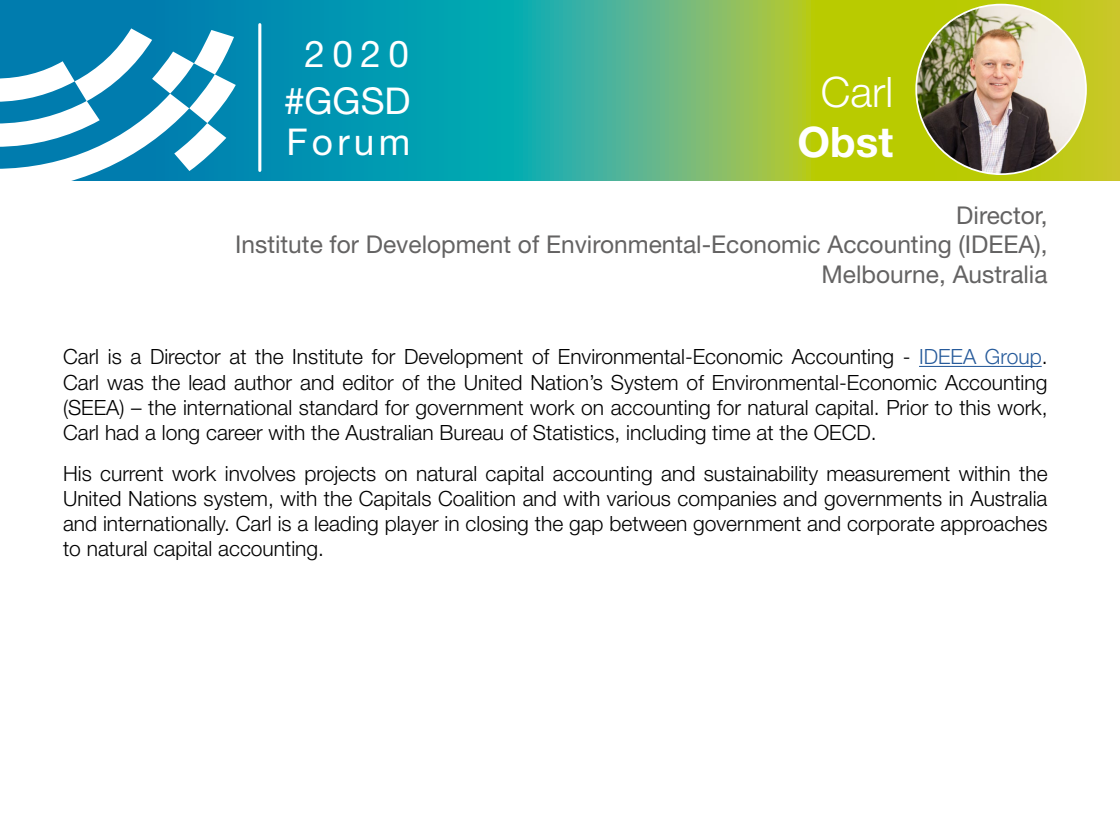
<style>
.page{position:relative;width:1120px;height:840px;background:#fff}
.page>*{position:absolute;margin:0;border:0;box-sizing:border-box;transform-origin:0 0}
.t1{font:300 42px "Helvetica Neue LT Pro";color:#fff}
.t2{font:700 42px "Helvetica Neue LT Pro";color:#fff}
.t3{font:36.93px/47.2px "Helvetica Neue LT Std";letter-spacing:.115em;color:#fff;text-align:center}
.t4{font:24.5px/29.4px "Helvetica Neue LT Std";color:#646363;text-align:right}
.t5{font:300 21px/25.2px "Helvetica Neue LT Std";color:#000;text-align:justify}
.s1{color:#275b9b}
</style>
<div class="page">
<svg style="left:0;top:0;width:1120px;height:180px;background:#4dae7b"></svg>
<img style="left:917px;top:5px;width:169px;height:169px">
<hr style="left:919px;top:366px;width:123px;height:1px;background:#275b9b">
<hr style="left:258px;top:25px;width:3px;height:145px;background:#fff">
<svg style="left:0;top:28px;width:236px;height:153px"></svg>
<h2 class="t3" style="left:284px;top:29px;width:128px">2020 #GGSD</h2>
<h2 class="t3" style="left:286px;top:118px;width:125px">Forum</h2>
<h1 class="t1" style="left:821px;top:66px;width:74px">Carl</h1>
<h1 class="t2" style="left:797px;top:116px;width:97px">Obst</h1>
<p class="t4" style="left:235px;top:200px;width:814px">Director,<br>Institute for Development of Environmental-Economic Accounting (IDEEA),<br>Melbourne, Australia</p>
<p class="t5" style="left:63px;top:344px;width:986px">Carl is a Director at the Institute for Development of Environmental-Economic Accounting - <span class="s1">IDEEA Group</span>.<br>Carl was the lead author and editor of the United Nation’s System of Environmental-Economic Accounting (SEEA) – the international standard for government work on accounting for natural capital. Prior to this work, Carl had a long career with the Australian Bureau of Statistics, including time at the OECD.</p>
<p class="t5" style="left:63px;top:460px;width:986px">His current work involves projects on natural capital accounting and sustainability measurement within the United Nations system, with the Capitals Coalition and with various companies and governments in Australia and internationally. Carl is a leading player in closing the gap between government and corporate approaches to natural capital accounting.</p>
</div>
